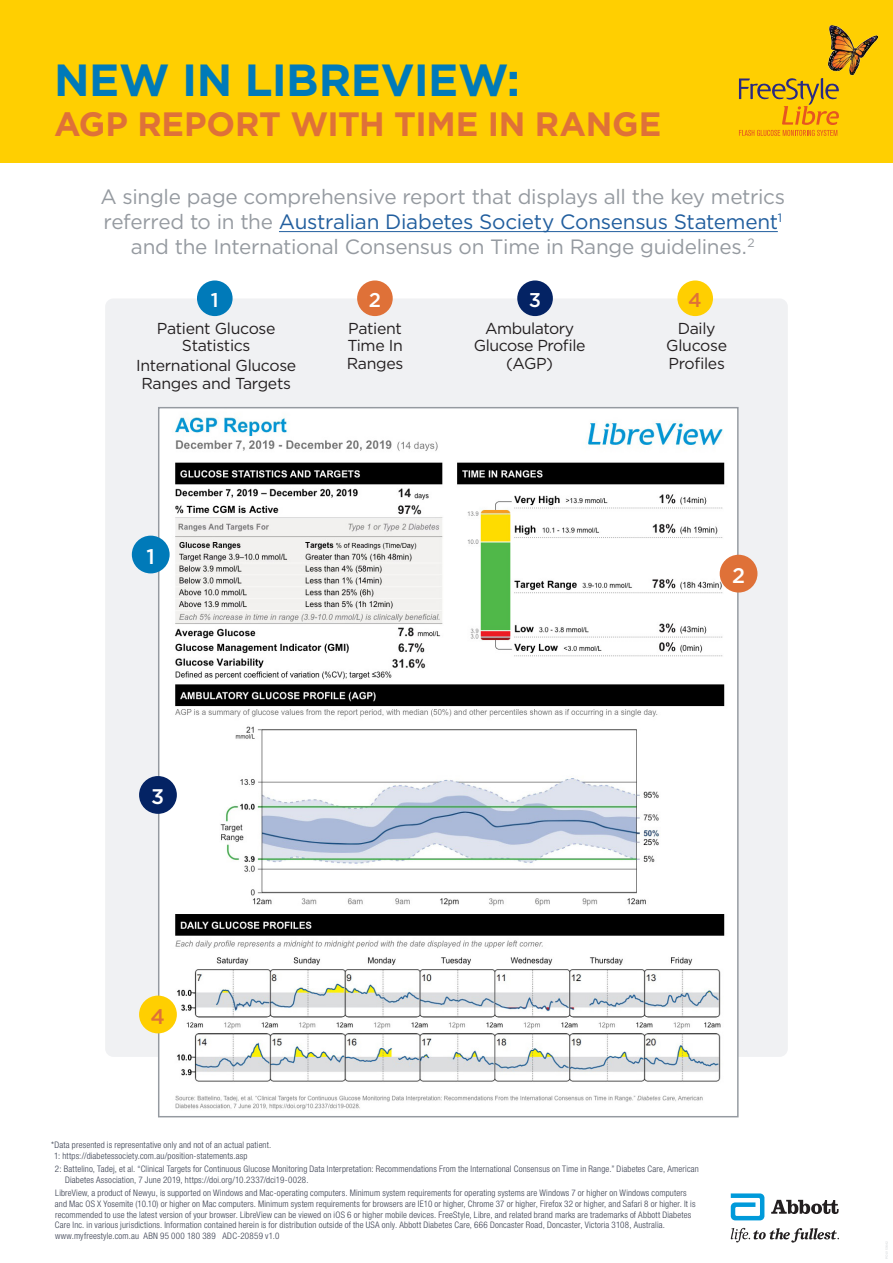
<style>
.page{position:relative;width:893px;height:1263px;background:#fff}
.page>*{position:absolute;margin:0;border:0;box-sizing:border-box;transform-origin:0 0}
.t1{font:700 45px "Gotham HTF";letter-spacing:-.01em;color:#007ab9}
.t2{font:700 33.75px "Gotham HTF";letter-spacing:-.01em;color:#df7138}
.t3{font:500 21.15px "Gotham HTF";color:#fff}
.t4{font:500 21.15px "Gotham HTF";color:#df7138}
.t5{font:20.7px/24.9px "Gotham HTF";letter-spacing:-.015em;color:#959aa0;text-align:center}
.t6{font:500 19.95px "Gotham HTF";color:#fff}
.t7{font:500 19.95px "Gotham HTF";color:#df7138}
.t8{font:15.9px/17.2px "Gotham HTF";letter-spacing:-.02em;color:#231f20;text-align:center}
.t9{font:300 condensed 9px/10.8px "Helvetica Neue LT Pro";letter-spacing:.015em;color:#383e4f}
.s1{color:#215e9e}
</style>
<div class="page">
<div style="left:0;top:0;width:893px;height:162px;background:#ffcf01"></div>
<div style="left:105px;top:298px;width:683px;height:759px;background:#f0f1f3;border-radius:8px"></div>
<hr style="left:279px;top:231px;width:499px;height:1px;background:#215e9e">
<img style="left:160px;top:409px;width:577px;height:701px">
<div style="left:132px;top:536px;width:38px;height:37px;background:#007ab9;border-radius:50%"></div>
<div style="left:197px;top:280px;width:36px;height:36px;background:#007ab9;border-radius:50%"></div>
<div style="left:139px;top:776px;width:38px;height:38px;background:#042364;border-radius:50%"></div>
<div style="left:517px;top:280px;width:36px;height:36px;background:#042364;border-radius:50%"></div>
<div style="left:720px;top:555px;width:37px;height:37px;background:#df7138;border-radius:50%"></div>
<div style="left:357px;top:280px;width:36px;height:36px;background:#df7138;border-radius:50%"></div>
<div style="left:139px;top:995px;width:38px;height:38px;background:#ffcf01;border-radius:50%"></div>
<div style="left:677px;top:280px;width:36px;height:36px;background:#ffcf01;border-radius:50%"></div>
<svg style="left:731px;top:1193px;width:33px;height:27px"></svg>
<svg style="left:771px;top:1200px;width:68px;height:14px"></svg>
<svg style="left:731px;top:1228px;width:108px;height:14px"></svg>
<svg style="left:739px;top:78px;width:100px;height:58px"></svg>
<img style="left:827px;top:25px;width:50px;height:61px">
<h1 class="t1" style="left:54px;top:54px;width:468px">NEW IN LIBREVIEW:</h1>
<h2 class="t2" style="left:54px;top:105px;width:609px">AGP REPORT WITH TIME IN RANGE</h2>
<h3 class="t5" style="left:100px;top:184px;width:686px">A single page comprehensive report that displays all the key metrics referred to in the <span class="s1">Australian Diabetes Society Consensus Statement</span><sup>1 </sup>and the International Consensus on Time in Range guidelines.<sup>2</sup></h3>
<h3 class="t6" style="left:211px;top:288px;width:9px">1</h3>
<h3 class="t8" style="left:157px;top:320px;width:120px">Patient Glucose<br>Statistics</h3>
<h3 class="t8" style="left:136px;top:357px;width:162px">International Glucose<br>Ranges and Targets</h3>
<h3 class="t6" style="left:369px;top:288px;width:14px">2</h3>
<h3 class="t8" style="left:347px;top:320px;width:58px;text-align:justify">Patient Time In Ranges</h3>
<h3 class="t3" style="left:146px;top:544px;width:10px">1</h3>
<h3 class="t6" style="left:529px;top:288px;width:14px">3</h3>
<h3 class="t7" style="left:688px;top:288px;width:15px">4</h3>
<h3 class="t8" style="left:474px;top:320px;width:113px">Ambulatory<br>Glucose Profile (AGP)</h3>
<h3 class="t8" style="left:666px;top:320px;width:62px">Daily<br>Glucose<br>Profiles</h3>
<h3 class="t3" style="left:732px;top:563px;width:14px">2</h3>
<h3 class="t3" style="left:151px;top:785px;width:15px">3</h3>
<h3 class="t4" style="left:151px;top:1004px;width:16px">4</h3>
<p class="t9" style="left:54px;top:1140px;width:219px;text-indent:-3px">*Data presented is representative only and not of an actual patient.<br>1: https://diabetessociety.com.au/position-statements.asp</p>
<p class="t9" style="left:65px;top:1163px;width:635px;text-indent:-10px">2: Battelino, Tadej, et al. “Clinical Targets for Continuous Glucose Monitoring Data Interpretation: Recommendations From the International Consensus on Time in Range.” Diabetes Care, American<br>Diabetes Association, 7 June 2019, https://doi.org/10.2337/dci19-0028.</p>
<p class="t9" style="left:55px;top:1187px;width:642px">LibreView, a product of Newyu, is supported on Windows and Mac-operating computers. Minimum system requirements for operating systems are Windows 7 or higher on Windows computers and Mac OS X Yosemite (10.10) or higher on Mac computers. Minimum system requirements for browsers are IE10 or higher, Chrome 37 or higher, Firefox 32 or higher, and Safari 8 or higher. It is recommended to use the latest version of your browser. LibreView can be viewed on iOS 6 or higher mobile devices. FreeStyle, Libre, and related brand marks are trademarks of Abbott Diabetes Care Inc. in various jurisdictions. Information contained herein is for distribution outside of the USA only. Abbott Diabetes Care, 666 Doncaster Road, Doncaster, Victoria 3108, Australia. www.myfreestyle.com.au ABN 95 000 180 389 ADC-20859 v1.0</p>
</div>
